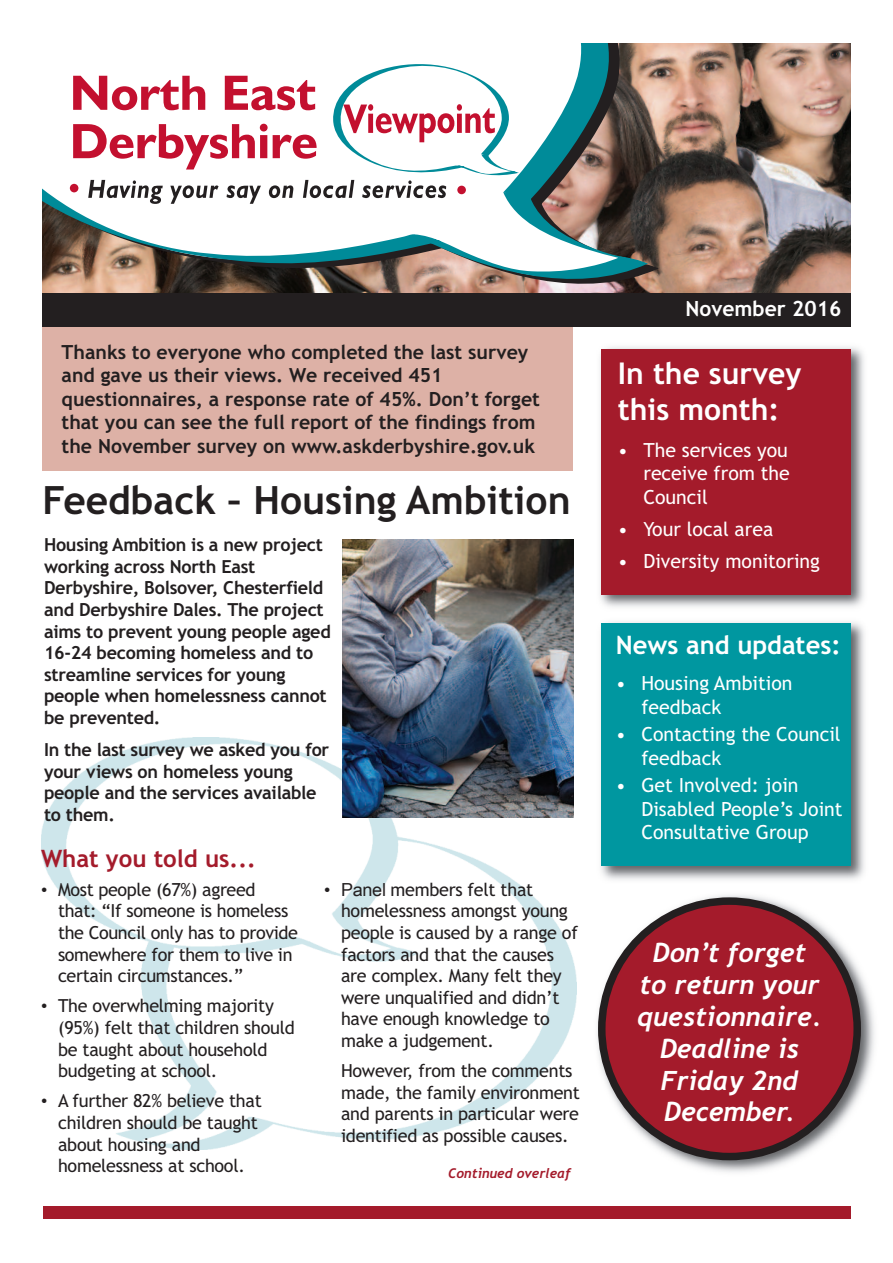
<style>
.page{position:relative;width:893px;height:1263px;background:#fff}
.page>*{position:absolute;margin:0;border:0;box-sizing:border-box;transform-origin:0 0}
.t1{font:700 39px "Trebuchet MS";color:#231f20}
.t2{font:700 30px/36px "Trebuchet MS";color:#fff}
.t3{font:italic 700 26.7px/32px "Trebuchet";color:#fff;text-align:center}
.t4{font:700 25.5px "Trebuchet MS";color:#fff}
.t5{font:700 24px "Trebuchet MS";color:#a41b2b}
.t6{font:700 21px "Trebuchet MS";color:#fff}
.t7{font:700 19.5px/23.4px "Trebuchet MS";color:#231f20}
.t8{font:19.5px/23.4px "Trebuchet MS";color:#fff}
.t9{font:18px/21.6px "Trebuchet MS";letter-spacing:-.015em;color:#231f20}
.t10{font:700 18px/21.6px "Trebuchet MS";letter-spacing:-.015em;color:#231f20}
.t11{font:italic 700 13.5px "Trebuchet";color:#a41b2b}
.s1{font-family:"Arial Unicode MS"}
</style>
<div class="page">
<img style="left:42px;top:738px;width:535px;height:412px">
<img style="left:597px;top:895px;width:278px;height:277px">
<svg style="left:598px;top:897px;width:263px;height:263px"></svg>
<div style="left:43px;top:320px;width:530px;height:150px;background:#ddb1a6"></div>
<img style="left:43px;top:43px;width:807px;height:251px">
<div style="left:43px;top:1206px;width:808px;height:13px;background:#a41b2b"></div>
<svg style="left:43px;top:43px;width:605px;height:241px"></svg>
<div style="left:70px;top:184px;width:8px;height:8px;background:#c3102f;border-radius:50%"></div>
<svg style="left:73px;top:60px;width:446px;height:144px"></svg>
<div style="left:43px;top:294px;width:808px;height:33px;background:#231f20"></div>
<img style="left:600px;top:347px;width:264px;height:260px">
<div style="left:602px;top:349px;width:249px;height:246px;background:#a41b2b"></div>
<img style="left:601px;top:622px;width:264px;height:258px">
<div style="left:602px;top:623px;width:249px;height:243px;background:#0097a0"></div>
<img style="left:342px;top:539px;width:231px;height:278px">
<p class="t7" style="left:62px;top:340px;width:480px">Thanks to everyone who completed the last survey and gave us their views. We received 451 questionnaires, a response rate of 45%. Don’t forget that you can see the full report of the findings from the November survey on www.askderbyshire.gov.uk</p>
<h1 class="t1" style="left:43px;top:478px;width:530px">Feedback – Housing Ambition</h1>
<p class="t10" style="left:44px;top:534px;width:288px">Housing Ambition is a new project working across North East<br>Derbyshire, Bolsover, Chesterfield and Derbyshire Dales. The project aims to prevent young people aged<br>16-24 becoming homeless and to streamline services for young people when homelessness cannot be prevented.</p>
<p class="t10" style="left:44px;top:739px;width:287px">In the last survey we asked you for your views on homeless young people and the services available to them.</p>
<h3 class="t5" style="left:41px;top:845px;width:217px">What you told us...</h3>
<p class="t9" style="left:58px;top:879px;width:242px;text-indent:-17px"><span class="s1">•</span> Most people (67%) agreed that: “If someone is homeless the Council only has to provide somewhere for them to live in certain circumstances.”</p>
<p class="t9" style="left:58px;top:995px;width:238px;text-indent:-17px"><span class="s1">•</span> The overwhelming majority (95%) felt that children should be taught about household budgeting at school.</p>
<p class="t9" style="left:58px;top:1090px;width:205px;text-indent:-17px"><span class="s1">•</span> A further 82% believe that children should be taught about housing and homelessness at school.</p>
<p class="t9" style="left:341px;top:879px;width:238px;text-indent:-17px"><span class="s1">• Panel</span> members felt that homelessness amongst young people is caused by a range of factors and that the causes are complex. Many felt they were unqualified and didn’t have enough knowledge to make a judgement.</p>
<p class="t9" style="left:341px;top:1060px;width:240px">However, from the comments made, the family environment and parents in particular were identified as possible causes.</p>
<p class="t11" style="left:448px;top:1165px;width:124px">Continued overleaf</p>
<p class="t6" style="left:685px;top:297px;width:157px">November 2016</p>
<h2 class="t2" style="left:618px;top:356px;width:185px">In the survey this month:</h2>
<p class="t8" style="left:643px;top:439px;width:148px;text-align:justify;text-indent:-26px">• The services you receive from the Council</p>
<p class="t8" style="left:618px;top:517px;width:157px">• Your local area</p>
<p class="t8" style="left:618px;top:549px;width:204px">• Diversity monitoring</p>
<h3 class="t4" style="left:616px;top:630px;width:226px">News and updates:</h3>
<p class="t8" style="left:641px;top:672px;width:153px;text-indent:-26px">• Housing Ambition feedback</p>
<p class="t8" style="left:641px;top:723px;width:201px;text-indent:-26px">• Contacting the Council feedback</p>
<p class="t8" style="left:641px;top:774px;width:203px;text-indent:-26px">• Get Involved: join<br>Disabled People’s Joint<br>Consultative Group</p>
<h3 class="t3" style="left:637px;top:936px;width:186px">Don’t forget to return your questionnaire.<br>Deadline is<br>Friday 2nd<br>December.</h3>
</div>
